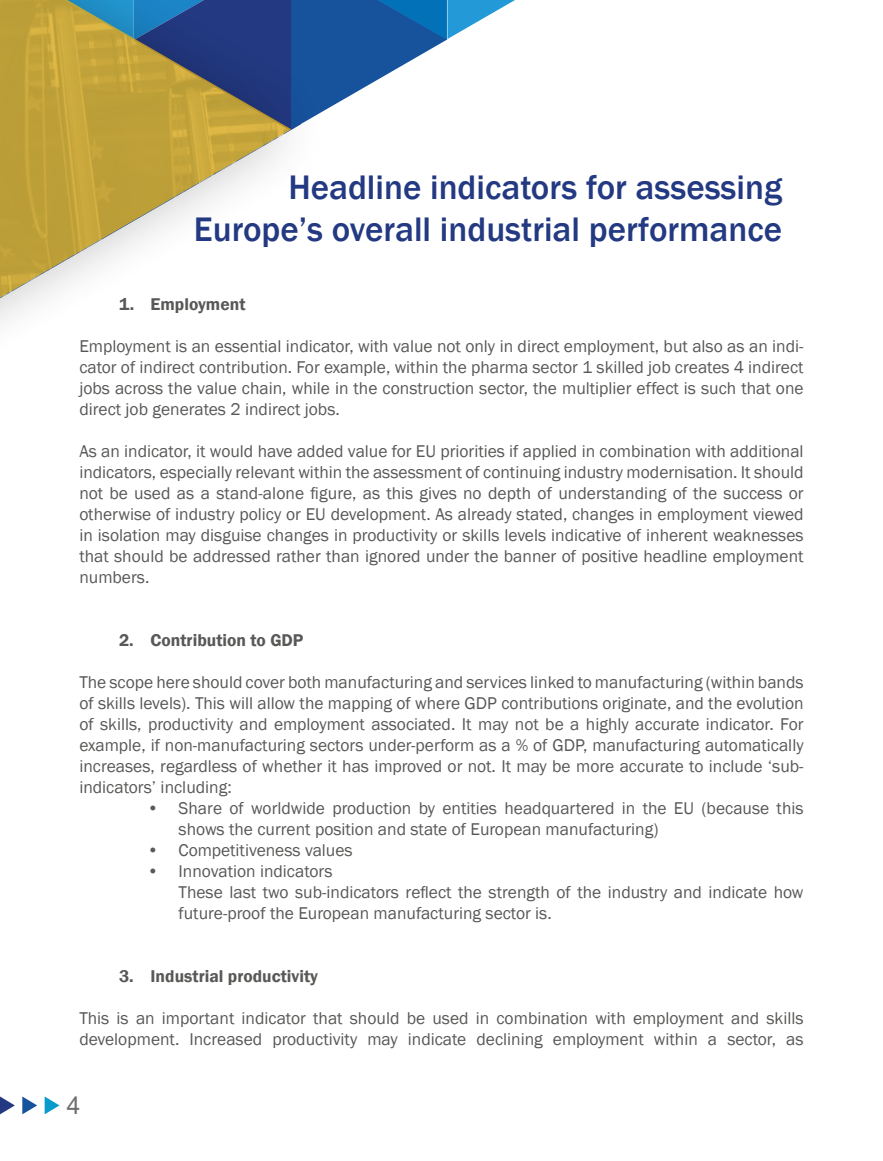
<style>
.page{position:relative;width:883px;height:1161px;background:#fff}
.page>*{position:absolute;margin:0;border:0;box-sizing:border-box;transform-origin:0 0}
.t1{font:500 35px/42px "Franklin Gothic";color:#233982;text-align:right}
.t2{font:24.5px "Arial";color:#706f6f}
.t3{font:17.5px/21px "Franklin Gothic";color:#595857;text-align:justify}
.t4{font:600 17.5px "Franklin Gothic";color:#595857}
</style>
<div class="page">
<svg style="left:0;top:1096px;width:15px;height:19px"></svg>
<svg style="left:22px;top:1096px;width:15px;height:18px"></svg>
<svg style="left:45px;top:1096px;width:15px;height:18px"></svg>
<svg style="left:0;top:0;width:291px;height:324px"></svg>
<svg style="left:64px;top:0;width:451px;height:130px"></svg>
<h1 class="t1" style="left:194px;top:167px;width:590px">Headline indicators for assessing<br>Europe’s overall industrial performance</h1>
<p class="t4" style="left:119px;top:293px;width:128px">1. Employment</p>
<p class="t3" style="left:79px;top:336px;width:726px">Employment is an essential indicator, with value not only in direct employment, but also as an indi&shy;cator of indirect contribution. For example, within the pharma sector 1 skilled job creates 4 indirect jobs across the value chain, while in the construction sector, the multiplier effect is such that one direct job generates 2 indirect jobs.</p>
<p class="t3" style="left:79px;top:441px;width:726px">As an indicator, it would have added value for EU priorities if applied in combination with additional indicators, especially relevant within the assessment of continuing industry modernisation. It should not be used as a stand-alone figure, as this gives no depth of understanding of the success or otherwise of industry policy or EU development. As already stated, changes in employment viewed in isolation may disguise changes in productivity or skills levels indicative of inherent weaknesses that should be addressed rather than ignored under the banner of positive headline employment numbers.</p>
<p class="t4" style="left:119px;top:629px;width:186px">2. Contribution to GDP</p>
<p class="t3" style="left:79px;top:672px;width:726px">The scope here should cover both manufacturing and services linked to manufacturing (within bands of skills levels). This will allow the mapping of where GDP contributions originate, and the evolution of skills, productivity and employment associated. It may not be a highly accurate indicator. For example, if non-manufacturing sectors under-perform as a % of GDP, manufacturing automatically increases, regardless of whether it has improved or not. It may be more accurate to include ‘sub&shy;indicators’ including:</p>
<p class="t3" style="left:179px;top:798px;width:627px;text-indent:-32px">• Share of worldwide production by entities headquartered in the EU (because this shows the current position and state of European manufacturing)</p>
<p class="t3" style="left:147px;top:840px;width:207px">• Competitiveness values</p>
<p class="t3" style="left:179px;top:861px;width:627px;text-align:left;text-indent:-32px">• Innovation indicators<br>These last two sub-indicators reflect the strength of the industry and indicate how future-proof the European manufacturing sector is.</p>
<p class="t4" style="left:119px;top:965px;width:200px">3. Industrial productivity</p>
<p class="t3" style="left:79px;top:1008px;width:726px">This is an important indicator that should be used in combination with employment and skills development. Increased productivity may indicate declining employment within a sector, as</p>
<h2 class="t2" style="left:67px;top:1089px;width:15px">4</h2>
</div>
